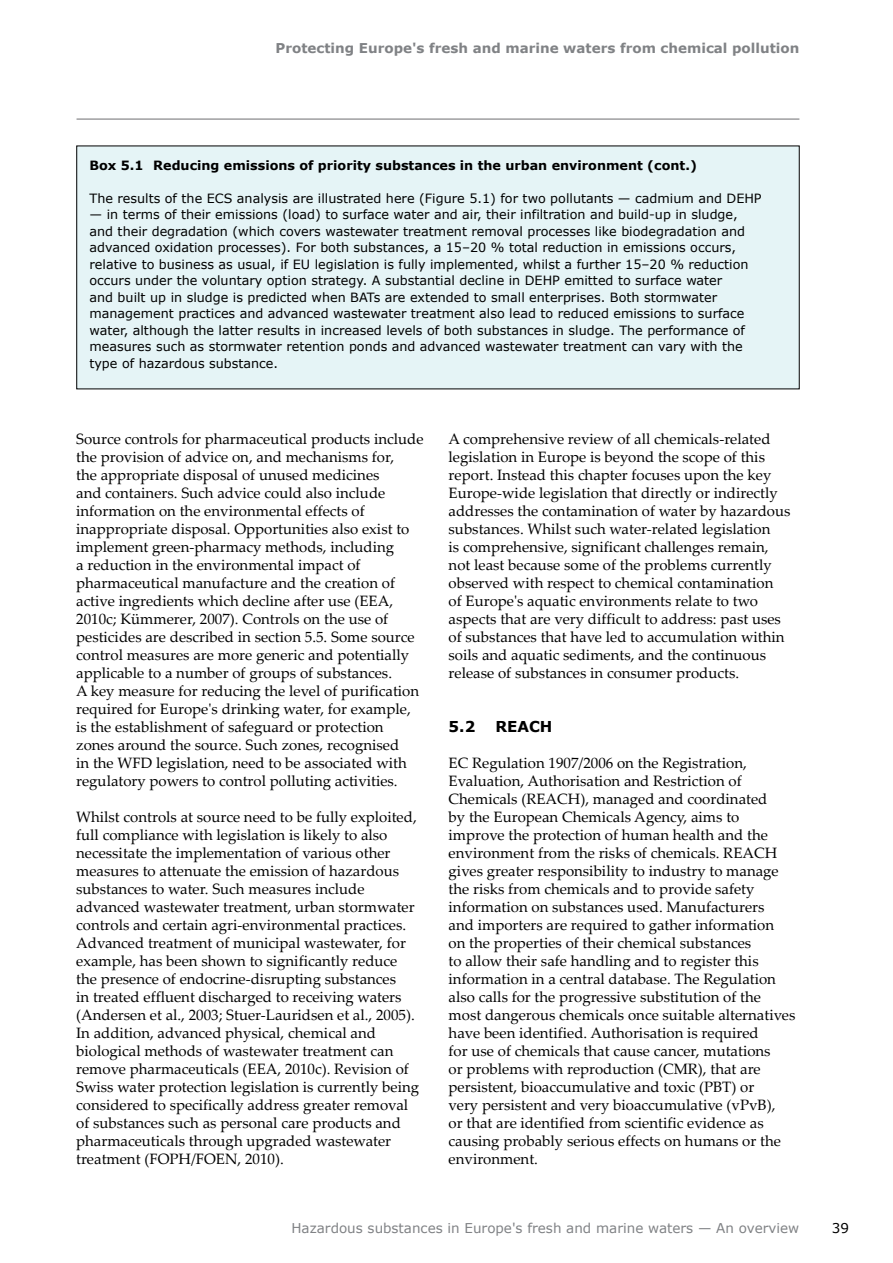
<style>
.page{position:relative;width:893px;height:1263px;background:#fff}
.page>*{position:absolute;margin:0;border:0;box-sizing:border-box;transform-origin:0 0}
.t1{font:15px/18px "Palatino Linotype";color:#000}
.t2{font:700 15px "Verdana";color:#000}
.t3{font:13.5px "Verdana";color:#808285}
.t4{font:700 13.5px "Verdana";color:#808285}
.t5{font:13.5px "Verdana";color:#000}
.t6{font:12.75px/16.5px "Verdana";color:#000}
.t7{font:700 12.75px "Verdana";color:#000}
</style>
<div class="page">
<hr style="left:77px;top:119px;width:722px;height:1px;background:#6d6e71">
<div style="left:77px;top:146px;width:722px;height:243px;background:#e5f4f6"></div>
<p class="t4" style="left:275px;top:40px;width:525px">Protecting Europe's fresh and marine waters from chemical pollution</p>
<p class="t7" style="left:89px;top:157px;width:609px">Box 5.1 Reducing emissions of priority substances in the urban environment (cont.)</p>
<p class="t6" style="left:89px;top:190px;width:674px">The results of the ECS analysis are illustrated here (Figure 5.1) for two pollutants — cadmium and DEHP</p>
<p class="t6" style="left:89px;top:206px;width:661px">— in terms of their emissions (load) to surface water and air, their infiltration and build‑up in sludge, and their degradation (which covers wastewater treatment removal processes like biodegradation and advanced oxidation processes). For both substances, a 15–20 % total reduction in emissions occurs, relative to business as usual, if EU legislation is fully implemented, whilst a further 15–20 % reduction occurs under the voluntary option strategy. A substantial decline in DEHP emitted to surface water and built up in sludge is predicted when BATs are extended to small enterprises. Both stormwater management practices and advanced wastewater treatment also lead to reduced emissions to surface water, although the latter results in increased levels of both substances in sludge. The performance of measures such as stormwater retention ponds and advanced wastewater treatment can vary with the type of hazardous substance.</p>
<p class="t1" style="left:76px;top:429px;width:349px">Source controls for pharmaceutical products include the provision of advice on, and mechanisms for,<br>the appropriate disposal of unused medicines<br>and containers. Such advice could also include information on the environmental effects of inappropriate disposal. Opportunities also exist to implement green-pharmacy methods, including<br>a reduction in the environmental impact of pharmaceutical manufacture and the creation of active ingredients which decline after use (EEA, 2010c; Kümmerer, 2007). Controls on the use of pesticides are described in section 5.5. Some source control measures are more generic and potentially applicable to a number of groups of substances.<br>A key measure for reducing the level of purification required for Europe's drinking water, for example, is the establishment of safeguard or protection zones around the source. Such zones, recognised<br>in the WFD legislation, need to be associated with regulatory powers to control polluting activities.</p>
<p class="t1" style="left:76px;top:807px;width:344px">Whilst controls at source need to be fully exploited, full compliance with legislation is likely to also necessitate the implementation of various other measures to attenuate the emission of hazardous substances to water. Such measures include advanced wastewater treatment, urban stormwater controls and certain agri-environmental practices.<br>Advanced treatment of municipal wastewater, for example, has been shown to significantly reduce the presence of endocrine-disrupting substances<br>in treated effluent discharged to receiving waters (Andersen et al., 2003; Stuer-Lauridsen et al., 2005).<br>In addition, advanced physical, chemical and biological methods of wastewater treatment can remove pharmaceuticals (EEA, 2010c). Revision of Swiss water protection legislation is currently being considered to specifically address greater removal of substances such as personal care products and pharmaceuticals through upgraded wastewater treatment (FOPH/FOEN, 2010).</p>
<p class="t1" style="left:449px;top:429px;width:343px">A comprehensive review of all chemicals-related legislation in Europe is beyond the scope of this report. Instead this chapter focuses upon the key Europe-wide legislation that directly or indirectly addresses the contamination of water by hazardous substances. Whilst such water-related legislation<br>is comprehensive, significant challenges remain, not least because some of the problems currently observed with respect to chemical contamination<br>of Europe's aquatic environments relate to two aspects that are very difficult to address: past uses of substances that have led to accumulation within soils and aquatic sediments, and the continuous release of substances in consumer products.</p>
<p class="t2" style="left:449px;top:717px;width:28px">5.2</p>
<p class="t2" style="left:495px;top:717px;width:59px">REACH</p>
<p class="t1" style="left:449px;top:753px;width:348px">EC Regulation 1907/2006 on the Registration, Evaluation, Authorisation and Restriction of Chemicals (REACH), managed and coordinated<br>by the European Chemicals Agency, aims to improve the protection of human health and the environment from the risks of chemicals. REACH gives greater responsibility to industry to manage the risks from chemicals and to provide safety information on substances used. Manufacturers<br>and importers are required to gather information<br>on the properties of their chemical substances<br>to allow their safe handling and to register this information in a central database. The Regulation also calls for the progressive substitution of the most dangerous chemicals once suitable alternatives have been identified. Authorisation is required<br>for use of chemicals that cause cancer, mutations<br>or problems with reproduction (CMR), that are persistent, bioaccumulative and toxic (PBT) or<br>very persistent and very bioaccumulative (vPvB),<br>or that are identified from scientific evidence as causing probably serious effects on humans or the environment.</p>
<p class="t3" style="left:291px;top:1219px;width:509px">Hazardous substances in Europe's fresh and marine waters — An overview</p>
<p class="t5" style="left:832px;top:1219px;width:19px">39</p>
</div>
